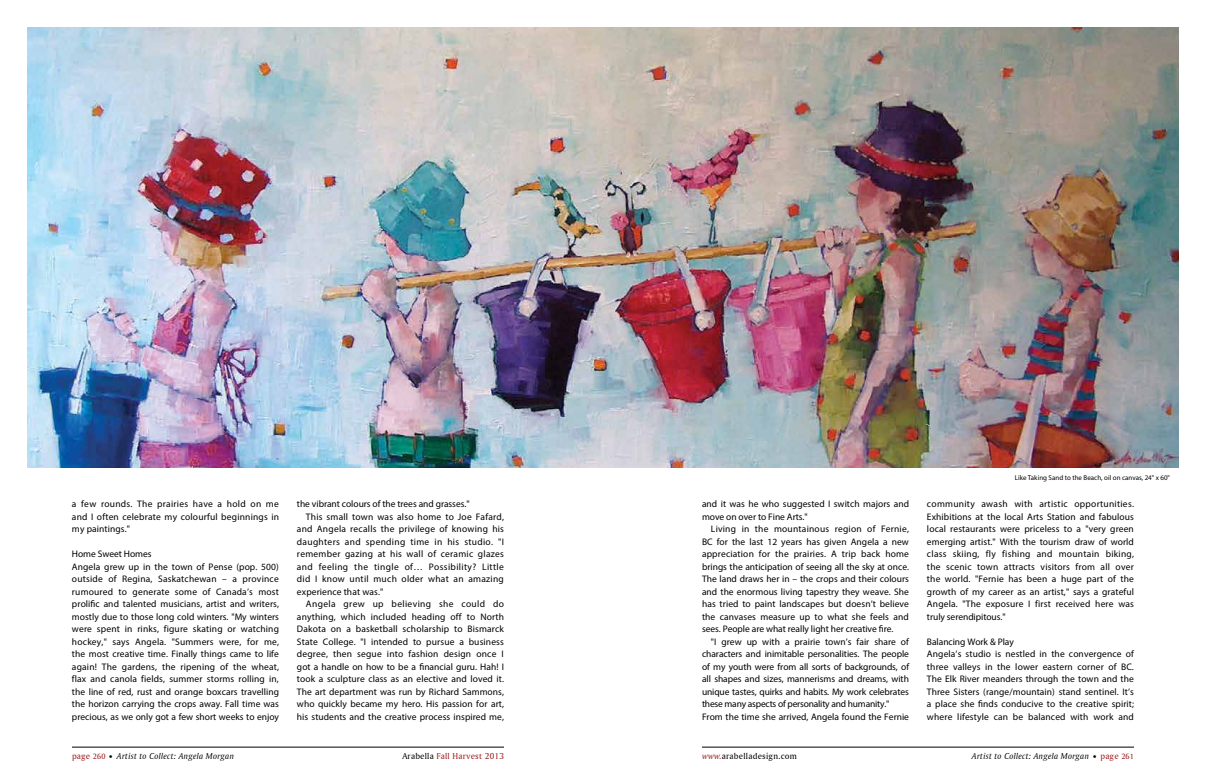
<style>
.page{position:relative;width:1206px;height:783px;background:#fff}
.page>*{position:absolute;margin:0;border:0;box-sizing:border-box;transform-origin:0 0}
.t1{font:9.5px/12.5px "Myriad Pro";letter-spacing:.01em;color:#000}
.t2{font:9.5px "Myriad Pro";letter-spacing:.03em;color:#000}
.t3{font:9.5px "Myriad Pro";letter-spacing:.035em;color:#000}
.t4{font:9.5px "Myriad Pro";letter-spacing:.04em;color:#000}
.t5{font:9px "Amerigo BT Italic A";letter-spacing:.025em;color:#000}
.t6{font:9px "Amerigo BT Roman A";letter-spacing:.025em;color:#9e1c22}
.t7{font:9px "Amerigo BT Roman A";letter-spacing:.025em;color:#000}
.t8{font:7px "Myriad Pro";color:#000}
.s1{font-family:"Amerigo BT Roman A";color:#9e1c22}
.s2{font-family:"Amerigo BT Roman A";font-size:8px;color:#9e1c22}
.s3{font-family:"Amerigo BT Roman A"}
.s4{color:#000}
.s5{font-family:"Amerigo BT Italic A";color:#9e1c22}
</style>
<div class="page">
<hr style="left:702px;top:747px;width:432px;height:1px;background:#000">
<hr style="left:72px;top:747px;width:432px;height:1px;background:#000">
<img style="left:27px;top:27px;width:1152px;height:441px">
<p class="t1" style="left:72px;top:498px;width:209px;text-align:justify">a few rounds. The prairies have a hold on me and I often celebrate my colourful beginnings in my paintings."</p>
<p class="t1" style="left:72px;top:548px;width:209px">Home Sweet Homes<br>Angela grew up in the town of Pense (pop. 500) outside of Regina, Saskatchewan – a province rumoured to generate some of Canada’s most prolific and talented musicians, artist and writers, mostly due to those long cold winters. "My winters were spent in rinks, figure skating or watching hockey," says Angela. "Summers were, for me, the most creative time. Finally things came to life again! The gardens, the ripening of the wheat, flax and canola fields, summer storms rolling in, the line of red, rust and orange boxcars travelling the horizon carrying the crops away. Fall time was precious, as we only got a few short weeks to enjoy</p>
<p class="t1" style="left:297px;top:498px;width:174px">the vibrant colours of the trees and grasses."</p>
<p class="t1" style="left:306px;top:510px;width:200px">This small town was also home to Joe Fafard,</p>
<p class="t1" style="left:297px;top:523px;width:209px">and Angela recalls the privilege of knowing his</p>
<p class="t2" style="left:297px;top:536px;width:208px">daughters and spending time in his studio. "I</p>
<p class="t1" style="left:297px;top:548px;width:208px">remember gazing at his wall of ceramic glazes</p>
<p class="t3" style="left:297px;top:561px;width:208px">and feeling the tingle of… Possibility? Little</p>
<p class="t2" style="left:297px;top:573px;width:208px">did I know until much older what an amazing</p>
<p class="t1" style="left:297px;top:585px;width:88px">experience that was."</p>
<p class="t4" style="left:306px;top:598px;width:199px">Angela grew up believing she could do</p>
<p class="t1" style="left:297px;top:610px;width:209px">anything, which included heading off to North</p>
<p class="t1" style="left:297px;top:623px;width:208px">Dakota on a basketball scholarship to Bismarck</p>
<p class="t1" style="left:297px;top:635px;width:209px">State College. "I intended to pursue a business</p>
<p class="t1" style="left:297px;top:648px;width:208px">degree, then segue into fashion design once I</p>
<p class="t1" style="left:297px;top:660px;width:209px">got a handle on how to be a financial guru. Hah! I</p>
<p class="t1" style="left:297px;top:673px;width:209px">took a sculpture class as an elective and loved it.</p>
<p class="t1" style="left:297px;top:685px;width:208px">The art department was run by Richard Sammons,</p>
<p class="t1" style="left:297px;top:698px;width:209px">who quickly became my hero. His passion for art,</p>
<p class="t1" style="left:297px;top:710px;width:209px">his students and the creative process inspired me,</p>
<p class="t1" style="left:702px;top:498px;width:209px">and it was he who suggested I switch majors and move on over to Fine Arts."</p>
<p class="t1" style="left:702px;top:523px;width:209px;text-align:justify;text-indent:9px">Living in the mountainous region of Fernie, BC for the last 12 years has given Angela a new appreciation for the prairies. A trip back home brings the anticipation of seeing all the sky at once.<br>The land draws her in – the crops and their colours and the enormous living tapestry they weave. She has tried to paint landscapes but doesn’t believe the canvases measure up to what she feels and sees. People are what really light her creative fire.</p>
<p class="t1" style="left:702px;top:635px;width:209px;text-indent:9px">"I grew up with a prairie town’s fair share of characters and inimitable personalities. The people of my youth were from all sorts of backgrounds, of all shapes and sizes, mannerisms and dreams, with unique tastes, quirks and habits. My work celebrates these many aspects of personality and humanity." From the time she arrived, Angela found the Fernie</p>
<p class="t8" style="left:1015px;top:473px;width:157px">Like Taking Sand to the Beach, oil on canvas, 24" x 60"</p>
<p class="t1" style="left:927px;top:498px;width:209px;text-align:justify">community awash with artistic opportunities.<br>Exhibitions at the local Arts Station and fabulous local restaurants were priceless to a "very green emerging artist." With the tourism draw of world class skiing, fly fishing and mountain biking, the scenic town attracts visitors from all over the world. "Fernie has been a huge part of the growth of my career as an artist," says a grateful Angela. "The exposure I first received here was truly serendipitous."</p>
<p class="t1" style="left:927px;top:635px;width:209px">Balancing Work &amp; Play<br>Angela’s studio is nestled in the convergence of three valleys in the lower eastern corner of BC.<br>The Elk River meanders through the town and the Three Sisters (range/mountain) stand sentinel. It’s a place she finds conducive to the creative spirit; where lifestyle can be balanced with work and</p>
<p class="t5" style="left:72px;top:751px;width:164px"><span class="s1">page</span> <span class="s2">260</span> <span class="s3">•</span> Artist to Collect: Angela Morgan</p>
<p class="t6" style="left:402px;top:751px;width:103px"><span class="s4">Arabella</span> Fall Harvest 2013</p>
<p class="t7" style="left:702px;top:751px;width:96px"><span class="s5">www.</span>arabelladesign.com</p>
<p class="t5" style="left:972px;top:751px;width:164px">Artist to Collect: Angela Morgan <span class="s3">•</span> <span class="s1">page</span> <span class="s2">261</span></p>
</div>
